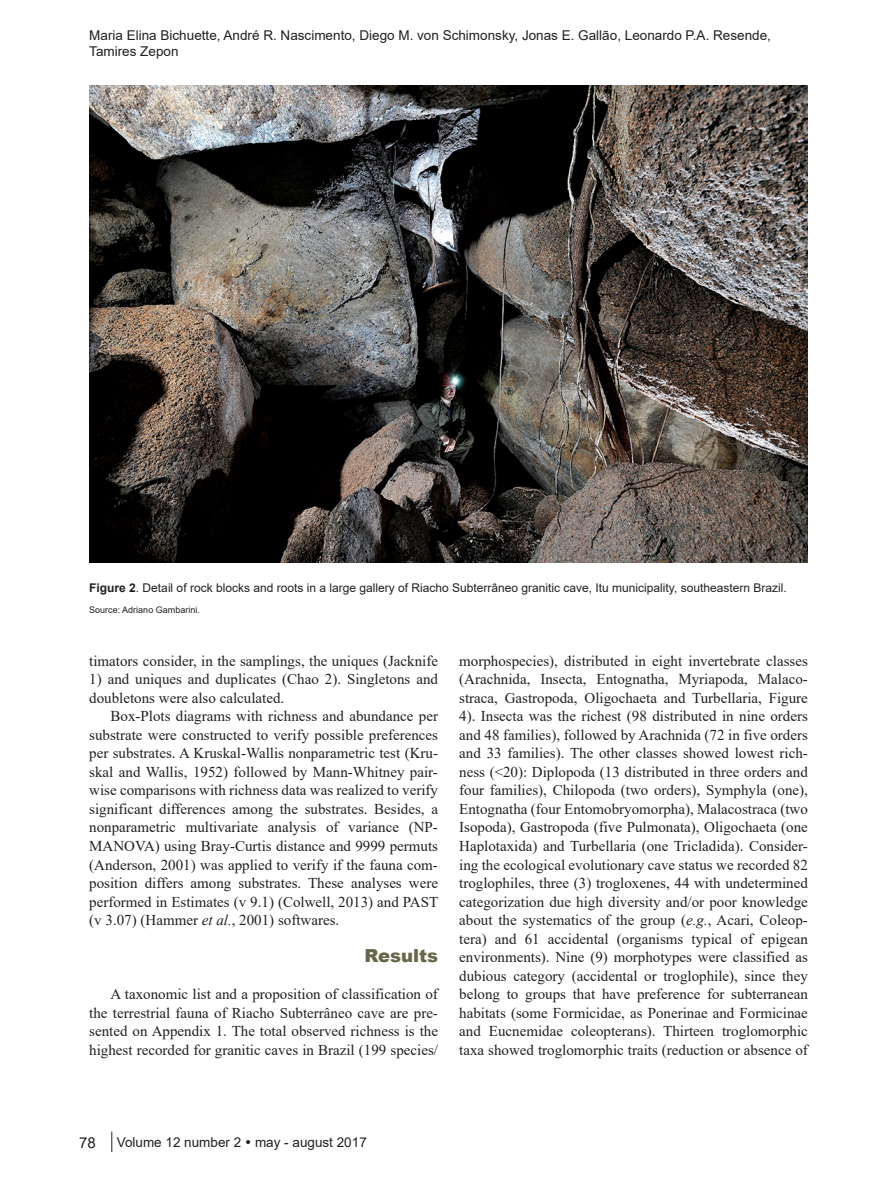
<style>
.page{position:relative;width:893px;height:1191px;background:#fff}
.page>*{position:absolute;margin:0;border:0;box-sizing:border-box;transform-origin:0 0}
.t1{font:900 18px "Arial";color:#666649}
.t2{font:15px/18.6px "Times New Roman";color:#231f20;text-align:justify}
.t3{font:15px "Arial";color:#231f20}
.t4{font:13.5px/16.2px "Arial";color:#231f20}
.t5{font:12px "Arial";color:#231f20}
.t6{font:9px "Arial";color:#231f20}
.s1{font-weight:700}
.s2{font-style:italic}
</style>
<div class="page">
<svg style="left:111px;top:1131px;width:1px;height:21px"></svg>
<img style="left:89px;top:85px;width:719px;height:477px">
<p class="t4" style="left:89px;top:27px;width:683px">Maria Elina Bichuette, André R. Nascimento, Diego M. von Schimonsky, Jonas E. Gallão, Leonardo P.A. Resende,<br>Tamires Zepon</p>
<p class="t5" style="left:89px;top:580px;width:699px"><span class="s1">Figure 2</span>. Detail of rock blocks and roots in a large gallery of Riacho Subterrâneo granitic cave, Itu municipality, southeastern Brazil.</p>
<p class="t6" style="left:89px;top:603px;width:112px">Source: Adriano Gambarini.</p>
<p class="t2" style="left:89px;top:651px;width:350px">timators consider, in the samplings, the uniques (Jacknife</p>
<p class="t2" style="left:89px;top:669px;width:350px">1) and uniques and duplicates (Chao 2). Singletons and doubletons were also calculated.</p>
<p class="t2" style="left:89px;top:706px;width:350px;text-indent:21px">Box-Plots diagrams with richness and abundance per substrate were constructed to verify possible preferences per substrates. A Kruskal-Wallis nonparametric test (Kru&shy;skal and Wallis, 1952) followed by Mann-Whitney pair&shy;wise comparisons with richness data was realized to verify significant differences among the substrates. Besides, a nonparametric multivariate analysis of variance (NP-MANOVA) using Bray-Curtis distance and 9999 permuts (Anderson, 2001) was applied to verify if the fauna com&shy;position differs among substrates. These analyses were performed in Estimates (v 9.1) (Colwell, 2013) and PAST (v 3.07) (Hammer <span class="s2">et al.</span>, 2001) softwares.</p>
<p class="t1" style="left:364px;top:942px;width:75px">Results</p>
<p class="t2" style="left:89px;top:984px;width:350px;text-indent:21px">A taxonomic list and a proposition of classification of the terrestrial fauna of Riacho Subterrâneo cave are pre&shy;sented on Appendix 1. The total observed richness is the highest recorded for granitic caves in Brazil (199 species/</p>
<p class="t2" style="left:459px;top:651px;width:350px">morphospecies), distributed in eight invertebrate classes (Arachnida, Insecta, Entognatha, Myriapoda, Malaco&shy;straca, Gastropoda, Oligochaeta and Turbellaria, Figure 4). Insecta was the richest (98 distributed in nine orders and 48 families), followed by Arachnida (72 in five orders and 33 families). The other classes showed lowest rich&shy;ness (&lt;20): Diplopoda (13 distributed in three orders and four families), Chilopoda (two orders), Symphyla (one), Entognatha (four Entomobryomorpha), Malacostraca (two Isopoda), Gastropoda (five Pulmonata), Oligochaeta (one Haplotaxida) and Turbellaria (one Tricladida). Consider&shy;ing the ecological evolutionary cave status we recorded 82 troglophiles, three (3) trogloxenes, 44 with undetermined categorization due high diversity and/or poor knowledge about the systematics of the group (<span class="s2">e.g.</span>, Acari, Coleop&shy;tera) and 61 accidental (organisms typical of epigean environments). Nine (9) morphotypes were classified as dubious category (accidental or troglophile), since they belong to groups that have preference for subterranean habitats (some Formicidae, as Ponerinae and Formicinae and Eucnemidae coleopterans). Thirteen troglomorphic taxa showed troglomorphic traits (reduction or absence of</p>
<p class="t3" style="left:79px;top:1132px;width:18px">78</p>
<p class="t4" style="left:117px;top:1134px;width:252px">Volume 12 number 2 • may - august 2017</p>
</div>
